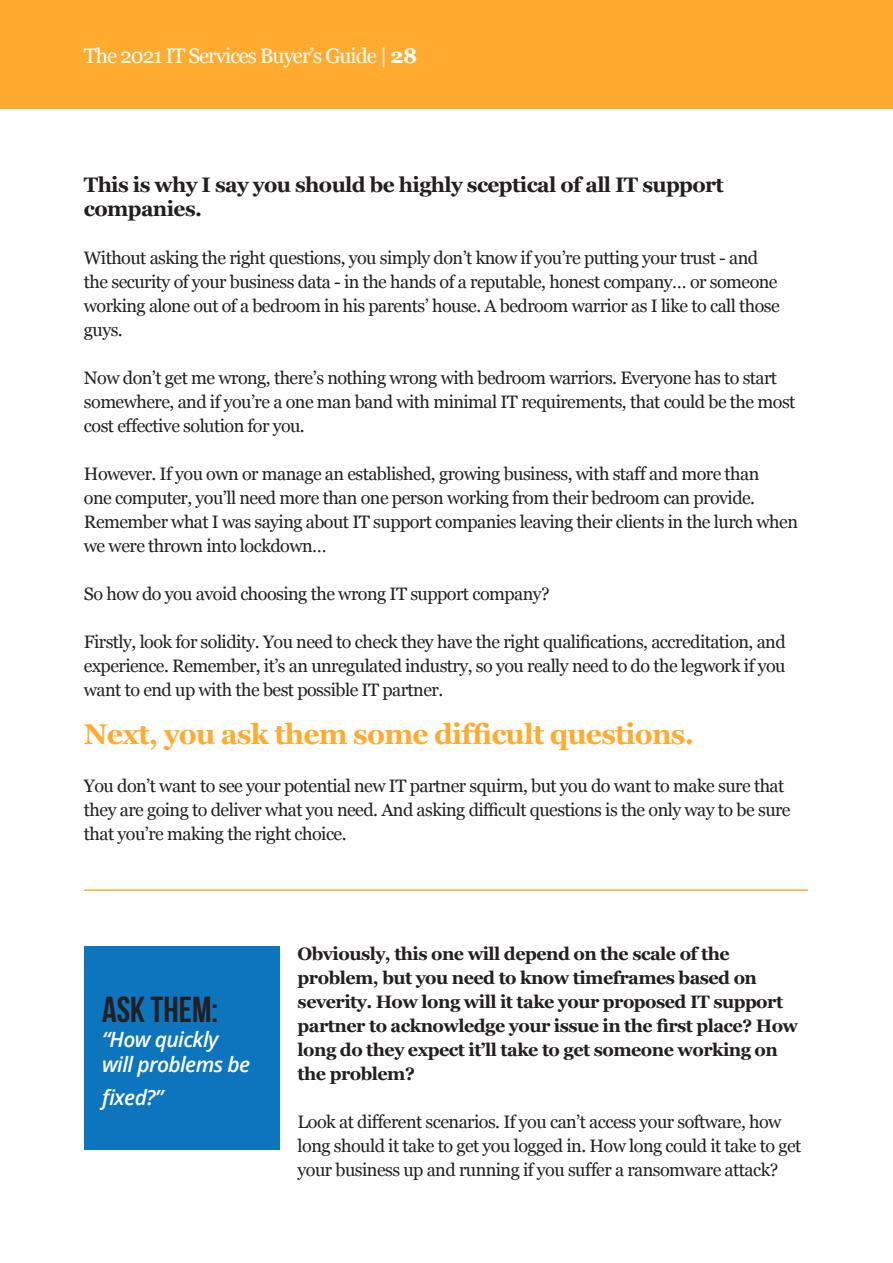
<style>
.page{position:relative;width:893px;height:1263px;background:#fff}
.page>*{position:absolute;margin:0;border:0;box-sizing:border-box;transform-origin:0 0}
.t1{font:700 36px "Bebas Neue";color:#231f20}
.t2{font:700 28.5px "Georgia";letter-spacing:-.03em;color:#ffab30}
.t3{font:700 21px/24px "Georgia";letter-spacing:-.03em;color:#231f20}
.t4{font:italic 600 21px/25.2px "Open Sans";letter-spacing:-.03em;color:#fff}
.t5{font:21px "Georgia";letter-spacing:-.05em;color:#fff}
.t6{font:18px/24px "Georgia";letter-spacing:-.03em;color:#231f20}
.t7{font:700 18px/24px "Georgia";letter-spacing:-.03em;color:#231f20}
.s1{font-weight:700}
</style>
<div class="page">
<div style="left:84px;top:946px;width:196px;height:203px;background:#0d75bd"></div>
<div style="left:0;top:0;width:893px;height:108px;background:#ffab30"></div>
<hr style="left:84px;top:889px;width:724px;height:2px;background:#ffab30">
<p class="t5" style="left:84px;top:40px;width:335px">The 2021 IT Services Buyer’s Guide | <span class="s1">28</span></p>
<p class="t3" style="left:84px;top:172px;width:641px">This is why I say you should be highly sceptical of all IT support companies.</p>
<p class="t6" style="left:84px;top:245px;width:697px">Without asking the right questions, you simply don’t know if you’re putting your trust - and the security of your business data - in the hands of a reputable, honest company… or someone working alone out of a bedroom in his parents’ house. A bedroom warrior as I like to call those guys.</p>
<p class="t6" style="left:84px;top:365px;width:713px">Now don’t get me wrong, there’s nothing wrong with bedroom warriors. Everyone has to start somewhere, and if you’re a one man band with minimal IT requirements, that could be the most cost effective solution for you.</p>
<p class="t6" style="left:84px;top:461px;width:716px">However. If you own or manage an established, growing business, with staff and more than<br>one computer, you’ll need more than one person working from their bedroom can provide.<br>Remember what I was saying about IT support companies leaving their clients in the lurch when we were thrown into lockdown…</p>
<p class="t6" style="left:84px;top:581px;width:467px">So how do you avoid choosing the wrong IT support company?</p>
<p class="t6" style="left:84px;top:629px;width:703px;text-align:justify">Firstly, look for solidity. You need to check they have the right qualifications, accreditation, and experience. Remember, it’s an unregulated industry, so you really need to do the legwork if you want to end up with the best possible IT partner.</p>
<h2 class="t2" style="left:84px;top:713px;width:612px">Next, you ask them some difficult questions.</h2>
<p class="t6" style="left:84px;top:773px;width:708px">You don’t want to see your potential new IT partner squirm, but you do want to make sure that they are going to deliver what you need. And asking difficult questions is the only way to be sure that you’re making the right choice.</p>
<h1 class="t1" style="left:102px;top:989px;width:118px">ASK THEM:</h1>
<p class="t4" style="left:102px;top:1026px;width:150px">“How quickly will problems be</p>
<p class="t4" style="left:102px;top:1084px;width:63px">fixed?”</p>
<p class="t7" style="left:298px;top:941px;width:502px">Obviously, this one will depend on the scale of the problem, but you need to know timeframes based on severity. How long will it take your proposed IT support partner to acknowledge your issue in the first place? How long do they expect it’ll take to get someone working on the problem?</p>
<p class="t6" style="left:298px;top:1109px;width:505px">Look at different scenarios. If you can’t access your software, how long should it take to get you logged in. How long could it take to get your business up and running if you suffer a ransomware attack?</p>
</div>
